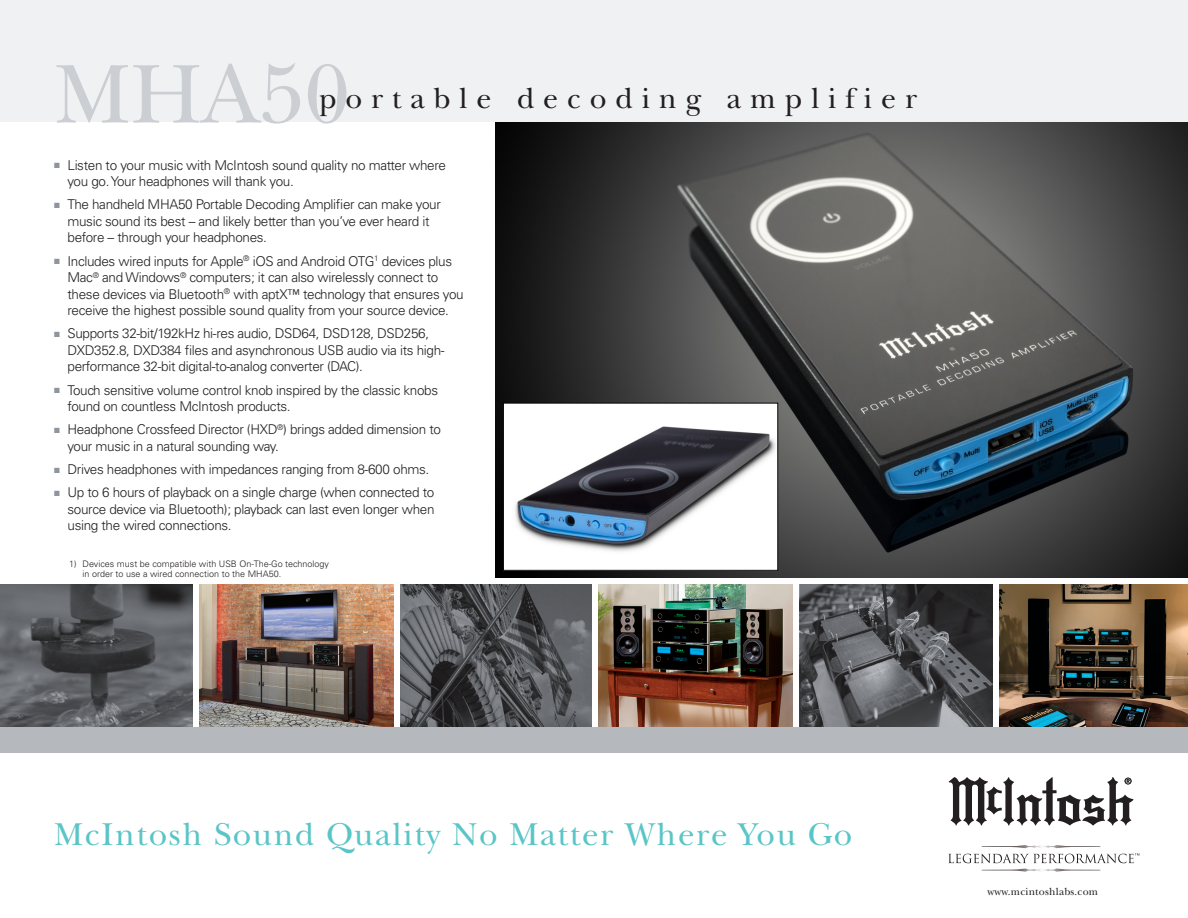
<style>
.page{position:relative;width:1188px;height:918px;background:#fff}
.page>*{position:absolute;margin:0;border:0;box-sizing:border-box;transform-origin:0 0}
.t1{font:87px "New Baskerville Std";color:#cbced2}
.t2{font:33px "New Baskerville Std";letter-spacing:.05em;color:#5ac5c7}
.t3{font:30px "New Baskerville Std";letter-spacing:.295em;color:#231f20}
.t4{font:300 13.5px/16.5px "Univers LT Std";letter-spacing:-.025em;color:#231f20}
.t5{font:10.65px "New Baskerville Std";letter-spacing:.02em;color:#231f20}
.t6{font:300 9px/10.8px "Univers LT Std";color:#231f20}
.s1{color:#8f959d}
</style>
<div class="page">
<img style="left:496px;top:122px;width:692px;height:455px">
<img style="left:200px;top:585px;width:193px;height:142px">
<div style="left:0;top:0;width:1188px;height:122px;background:#f0f1f3"></div>
<img style="left:599px;top:585px;width:194px;height:142px">
<img style="left:1000px;top:585px;width:188px;height:142px">
<div style="left:0;top:727px;width:1188px;height:26px;background:#b5b9be"></div>
<svg style="left:0;top:585px;width:193px;height:142px;background:#585a5d"></svg>
<svg style="left:400px;top:585px;width:192px;height:142px;background:#55565a"></svg>
<svg style="left:800px;top:585px;width:192px;height:142px;background:#515255"></svg>
<svg style="left:949px;top:777px;width:184px;height:49px"></svg>
<svg style="left:948px;top:845px;width:191px;height:27px"></svg>
<img style="left:505px;top:405px;width:271px;height:164px">
<div style="left:503px;top:403px;width:275px;height:168px;border:1px solid #040503"></div>
<p class="t1" style="left:54px;top:44px;width:297px">MHA50</p>
<p class="t3" style="left:319px;top:80px;width:599px">portable decoding amplifier</p>
<p class="t4" style="left:68px;top:157px;width:380px;text-indent:-14px"><span class="s1">■</span> Listen to your music with McIntosh sound quality no matter where you go. Your headphones will thank you.</p>
<p class="t4" style="left:68px;top:196px;width:375px;text-indent:-14px"><span class="s1">■</span> The handheld MHA50 Portable Decoding Amplifier can make your music sound its best – and likely better than you’ve ever heard it before – through your headphones.</p>
<p class="t4" style="left:68px;top:253px;width:398px;text-indent:-14px"><span class="s1">■</span> Includes wired inputs for Apple<sup>®</sup> iOS and Android OTG<sup>1</sup> devices plus Mac<sup>®</sup> and Windows<sup>®</sup> computers; it can also wirelessly connect to these devices via Bluetooth<sup>®</sup> with aptX™ technology that ensures you receive the highest possible sound quality from your source device.</p>
<p class="t4" style="left:68px;top:325px;width:379px;text-indent:-14px"><span class="s1">■</span> Supports 32-bit/192kHz hi-res audio, DSD64, DSD128, DSD256,<br>DXD352.8, DXD384 files and asynchronous USB audio via its high&shy;performance 32-bit digital-to-analog converter (DAC).</p>
<p class="t4" style="left:68px;top:382px;width:372px;text-indent:-14px"><span class="s1">■</span> Touch sensitive volume control knob inspired by the classic knobs found on countless McIntosh products.</p>
<p class="t4" style="left:68px;top:421px;width:375px;text-indent:-14px"><span class="s1">■</span> Headphone Crossfeed Director (HXD<sup>®</sup>) brings added dimension to your music in a natural sounding way.</p>
<p class="t4" style="left:54px;top:461px;width:377px"><span class="s1">■</span> Drives headphones with impedances ranging from 8-600 ohms.</p>
<p class="t4" style="left:68px;top:484px;width:369px;text-align:justify;text-indent:-14px"><span class="s1">■</span> Up to 6 hours of playback on a single charge (when connected to source device via Bluetooth); playback can last even longer when using the wired connections.</p>
<p class="t6" style="left:83px;top:558px;width:248px;text-indent:-14px">1) Devices must be compatible with USB On-The-Go technology in order to use a wired connection to the MHA50.</p>
<p class="t2" style="left:54px;top:815px;width:800px">McIntosh Sound Quality No Matter Where You Go</p>
<p class="t5" style="left:987px;top:885px;width:112px">www.mcintoshlabs.com</p>
</div>
